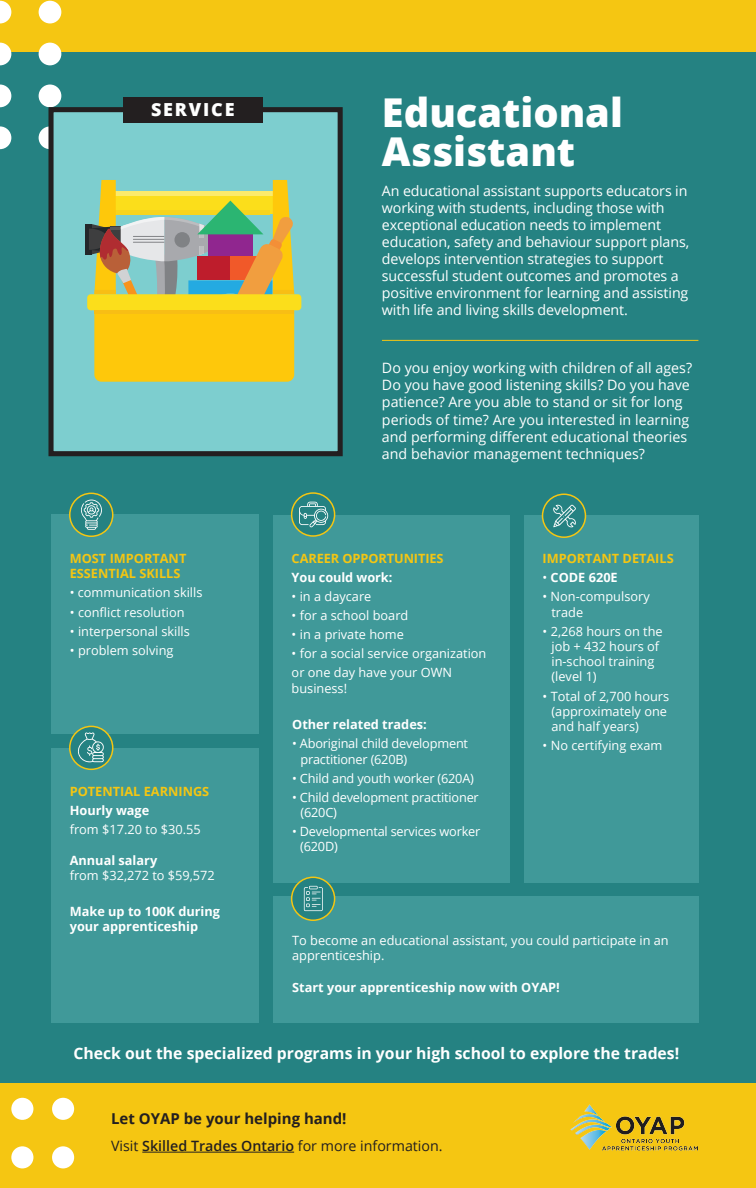
<style>
.page{position:relative;width:756px;height:1188px;background:#258282}
.page>*{position:absolute;margin:0;border:0;box-sizing:border-box;transform-origin:0 0}
.t1{font:800 39.75px/39px "Open Sans";color:#fff}
.t2{font:800 18px "Open Sans";letter-spacing:.1em;color:#fff}
.t3{font:700 15.75px "Open Sans";color:#fff}
.t4{font:700 15px "Open Sans";color:#231f20}
.t5{font:14.25px/17.1px "Open Sans";letter-spacing:-.01em;color:#fff}
.t6{font:14.25px "Open Sans";color:#231f20}
.t7{font:12.75px/15.3px "Open Sans";color:#fff}
.t8{font:700 12.75px/15.3px "Open Sans";color:#fff}
.t9{font:700 12.75px/15.3px "Open Sans";color:#f5c612}
.s1{font-weight:400}
.s2{font-weight:600}
</style>
<div class="page">
<div style="left:0;top:0;width:756px;height:52px;background:#f5c612"></div>
<div style="left:0;top:1083px;width:756px;height:105px;background:#f5c612"></div>
<div style="left:11px;top:1146px;width:22px;height:22px;background:#fff;border-radius:50%"></div>
<div style="left:11px;top:1098px;width:22px;height:22px;background:#fff;border-radius:50%"></div>
<div style="left:52px;top:1146px;width:22px;height:22px;background:#fff;border-radius:50%"></div>
<div style="left:52px;top:1098px;width:22px;height:22px;background:#fff;border-radius:50%"></div>
<hr style="left:382px;top:340px;width:316px;height:1px;background:#f5c612">
<div style="left:51px;top:515px;width:207px;height:219px;background:#409999"></div>
<div style="left:51px;top:748px;width:207px;height:275px;background:#409999"></div>
<div style="left:273px;top:896px;width:426px;height:127px;background:#409999"></div>
<div style="left:273px;top:515px;width:236px;height:368px;background:#409999"></div>
<div style="left:524px;top:515px;width:175px;height:368px;background:#409999"></div>
<img style="left:570px;top:1104px;width:127px;height:46px">
<hr style="left:142px;top:1152px;width:152px;height:1px;background:#231f20">
<svg style="left:70px;top:726px;width:43px;height:43px"></svg>
<div style="left:69px;top:726px;width:44px;height:44px;border:2px solid #f5c612;border-radius:50%"></div>
<svg style="left:78px;top:733px;width:26px;height:29px"></svg>
<svg style="left:292px;top:493px;width:43px;height:43px"></svg>
<div style="left:291px;top:492px;width:44px;height:45px;border:2px solid #f5c612;border-radius:50%"></div>
<svg style="left:299px;top:502px;width:29px;height:26px"></svg>
<div style="left:70px;top:493px;width:43px;height:43px;background:#258282;border-radius:50%"></div>
<div style="left:69px;top:493px;width:44px;height:44px;border:2px solid #f5c612;border-radius:50%"></div>
<svg style="left:81px;top:500px;width:21px;height:30px"></svg>
<div style="left:543px;top:494px;width:42px;height:43px;background:#258282;border-radius:50%"></div>
<div style="left:542px;top:494px;width:44px;height:44px;border:2px solid #f5c612;border-radius:50%"></div>
<svg style="left:553px;top:505px;width:23px;height:22px"></svg>
<div style="left:292px;top:877px;width:43px;height:43px;background:#258282;border-radius:50%"></div>
<div style="left:291px;top:877px;width:44px;height:44px;border:2px solid #f5c612;border-radius:50%"></div>
<svg style="left:304px;top:886px;width:19px;height:25px"></svg>
<svg style="left:0;top:1px;width:11px;height:22px"></svg>
<div style="left:39px;top:1px;width:22px;height:22px;background:#fff;border-radius:50%"></div>
<svg style="left:0;top:43px;width:11px;height:22px"></svg>
<div style="left:39px;top:43px;width:22px;height:22px;background:#fff;border-radius:50%"></div>
<svg style="left:0;top:85px;width:11px;height:22px"></svg>
<div style="left:39px;top:85px;width:22px;height:22px;background:#fff;border-radius:50%"></div>
<svg style="left:0;top:126px;width:11px;height:23px"></svg>
<div style="left:39px;top:126px;width:22px;height:23px;background:#fff;border-radius:50%"></div>
<div style="left:48px;top:107px;width:295px;height:349px;background:#7dcecf;border:5px solid #231f20"></div>
<div style="left:123px;top:97px;width:140px;height:25px;background:#231f20"></div>
<div style="left:86px;top:224px;width:6px;height:30px;background:#23272a"></div>
<div style="left:87px;top:294px;width:214px;height:16px;background:#fbde1b;border-radius:4px"></div>
<svg style="left:89px;top:180px;width:205px;height:202px"></svg>
<hr style="left:94px;top:310px;width:200px;height:4px;background:#f8be14">
<div style="left:168px;top:319px;width:52px;height:52px;background:#fec80b;border-radius:50%"></div>
<h2 class="t2" style="left:151px;top:96px;width:85px">SERVICE</h2>
<p class="t9" style="left:70px;top:551px;width:118px">MOST IMPORTANT<br>ESSENTIAL SKILLS</p>
<p class="t7" style="left:70px;top:585px;width:134px">• communication skills</p>
<p class="t7" style="left:70px;top:604px;width:116px">• conflict resolution</p>
<p class="t7" style="left:70px;top:623px;width:122px">• interpersonal skills</p>
<p class="t7" style="left:70px;top:642px;width:105px">• problem solving</p>
<p class="t9" style="left:70px;top:784px;width:141px">POTENTIAL EARNINGS</p>
<p class="t8" style="left:70px;top:803px;width:81px">Hourly wage</p>
<p class="t7" style="left:70px;top:822px;width:132px">from $17.20 to $30.55</p>
<p class="t8" style="left:70px;top:852px;width:89px">Annual salary</p>
<p class="t7" style="left:70px;top:868px;width:146px">from $32,272 to $59,572</p>
<p class="t8" style="left:70px;top:903px;width:152px">Make up to 100K during your apprenticeship</p>
<h1 class="t1" style="left:382px;top:91px;width:242px">Educational<br>Assistant</h1>
<p class="t5" style="left:382px;top:182px;width:309px">An educational assistant supports educators in working with students, including those with exceptional education needs to implement education, safety and behaviour support plans, develops intervention strategies to support successful student outcomes and promotes a positive environment for learning and assisting with life and living skills development.</p>
<p class="t5" style="left:382px;top:359px;width:312px">Do you enjoy working with children of all ages?<br>Do you have good listening skills? Do you have patience? Are you able to stand or sit for long periods of time? Are you interested in learning and performing different educational theories and behavior management techniques?</p>
<p class="t9" style="left:292px;top:551px;width:153px">CAREER OPPORTUNITIES</p>
<p class="t8" style="left:292px;top:570px;width:102px">You could work:</p>
<p class="t7" style="left:292px;top:589px;width:81px">• in a daycare</p>
<p class="t7" style="left:292px;top:608px;width:118px">• for a school board</p>
<p class="t7" style="left:292px;top:627px;width:114px">• in a private home</p>
<p class="t7" style="left:292px;top:644px;width:196px;line-height:19px">• for a social service organization or one day have your OWN</p>
<p class="t7" style="left:292px;top:680px;width:57px">business!</p>
<p class="t8" style="left:292px;top:717px;width:136px">Other related trades:</p>
<p class="t7" style="left:300px;top:736px;width:169px;text-indent:-8px">• Aboriginal child development practitioner (620B)</p>
<p class="t7" style="left:292px;top:770px;width:183px">• Child and youth worker (620A)</p>
<p class="t7" style="left:300px;top:789px;width:180px;text-indent:-8px">• Child development practitioner (620C)</p>
<p class="t7" style="left:300px;top:823px;width:182px;text-indent:-8px">• Developmental services worker (620D)</p>
<p class="t9" style="left:543px;top:551px;width:133px">IMPORTANT DETAILS</p>
<p class="t8" style="left:543px;top:570px;width:77px"><span class="s1">•</span> CODE 620E</p>
<p class="t7" style="left:551px;top:589px;width:100px;text-indent:-9px">• Non-compulsory trade</p>
<p class="t7" style="left:551px;top:623px;width:113px;text-indent:-9px">• 2,268 hours on the job + 432 hours of in-school training (level 1)</p>
<p class="t7" style="left:551px;top:688px;width:119px;text-indent:-9px">• Total of 2,700 hours (approximately one and half years)</p>
<p class="t7" style="left:543px;top:738px;width:121px">• No certifying exam</p>
<p class="t7" style="left:292px;top:932px;width:378px">To become an educational assistant, you could participate in an apprenticeship.</p>
<p class="t8" style="left:292px;top:980px;width:269px">Start your apprenticeship now with OYAP!</p>
<p class="t3" style="left:73px;top:1042px;width:607px">Check out the specialized programs in your high school to explore the trades!</p>
<p class="t4" style="left:111px;top:1108px;width:237px">Let OYAP be your helping hand!</p>
<p class="t6" style="left:111px;top:1136px;width:333px">Visit <span class="s2">Skilled Trades Ontario</span> for more information.</p>
</div>
